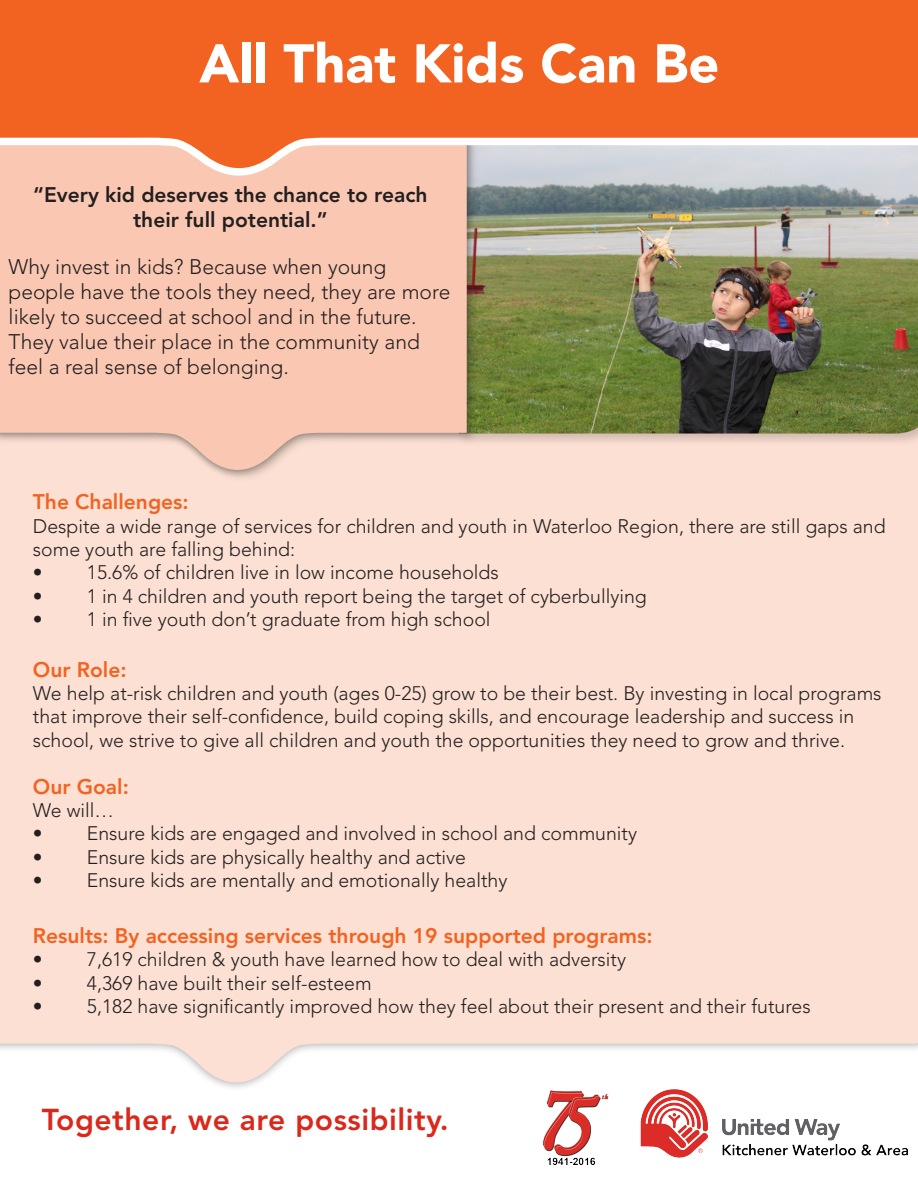
<style>
.page{position:relative;width:918px;height:1188px;background:#fff}
.page>*{position:absolute;margin:0;border:0;box-sizing:border-box;transform-origin:0 0}
.t1{font:900 54px "Avenir LT Std";color:#fff}
.Titles{font:800 30px "Avenir LT Std";letter-spacing:.02em;color:#da291c}
.t2{font:300 21px/25.2px "Avenir LT Std";color:#231f20}
.t3{font:800 21px "Avenir LT Std";color:#f26322}
.t4{font:800 21px/25.2px "Avenir LT Std";color:#231f20;text-align:center}
.t5{font:300 19.5px/23.4px "Avenir LT Std";color:#231f20}
</style>
<div class="page">
<div style="left:0;top:446px;width:918px;height:637px;background:#fce0d3"></div>
<img style="left:543px;top:1089px;width:365px;height:76px">
<div style="left:456px;top:74px;width:462px;height:372px;background:#231f20;opacity:.2"></div>
<img style="left:480px;top:179px;width:438px;height:255px">
<div style="left:0;top:81px;width:480px;height:402px;background:#231f20;opacity:.2"></div>
<div style="left:0;top:76px;width:475px;height:402px;background:#231f20;opacity:.5"></div>
<svg style="left:0;top:179px;width:467px;height:291px;background:#f8c9b4"></svg>
<svg style="left:0;top:0;width:918px;height:179px;background:#f07c48"></svg>
<p class="t1" style="left:199px;top:31px;width:522px">All That Kids Can Be</p>
<p class="t4" style="left:33px;top:182px;width:396px">“Every kid deserves the chance to reach their full potential.”</p>
<p class="t2" style="left:9px;top:254px;width:443px">Why invest in kids? Because when young people have the tools they need, they are more likely to succeed at school and in the future.<br>They value their place in the community and feel a real sense of belonging.</p>
<p class="t3" style="left:33px;top:489px;width:157px">The Challenges:</p>
<p class="t5" style="left:33px;top:514px;width:854px">Despite a wide range of services for children and youth in Waterloo Region, there are still gaps and some youth are falling behind:</p>
<p class="t5" style="left:33px;top:561px;width:467px">• 15.6% of children live in low income households</p>
<p class="t5" style="left:33px;top:584px;width:615px">• 1 in 4 children and youth report being the target of cyberbullying</p>
<p class="t5" style="left:33px;top:608px;width:459px">• 1 in five youth don’t graduate from high school</p>
<p class="t3" style="left:33px;top:657px;width:95px">Our Role:</p>
<p class="t5" style="left:33px;top:682px;width:850px">We help at-risk children and youth (ages 0-25) grow to be their best. By investing in local programs that improve their self-confidence, build coping skills, and encourage leadership and success in school, we strive to give all children and youth the opportunities they need to grow and thrive.</p>
<p class="t3" style="left:33px;top:774px;width:98px">Our Goal:</p>
<p class="t5" style="left:33px;top:799px;width:83px">We will…</p>
<p class="t5" style="left:33px;top:822px;width:606px">• Ensure kids are engaged and involved in school and community</p>
<p class="t5" style="left:33px;top:845px;width:435px">• Ensure kids are physically healthy and active</p>
<p class="t5" style="left:33px;top:869px;width:476px">• Ensure kids are mentally and emotionally healthy</p>
<p class="t3" style="left:33px;top:923px;width:621px">Results: By accessing services through 19 supported programs:</p>
<p class="t5" style="left:33px;top:948px;width:595px">• 7,619 children &amp; youth have learned how to deal with adversity</p>
<p class="t5" style="left:33px;top:971px;width:340px">• 4,369 have built their self-esteem</p>
<p class="t5" style="left:33px;top:995px;width:779px">• 5,182 have significantly improved how they feel about their present and their futures</p>
<p class="Titles" style="left:42px;top:1102px;width:408px">Together, we are possibility.</p>
</div>
